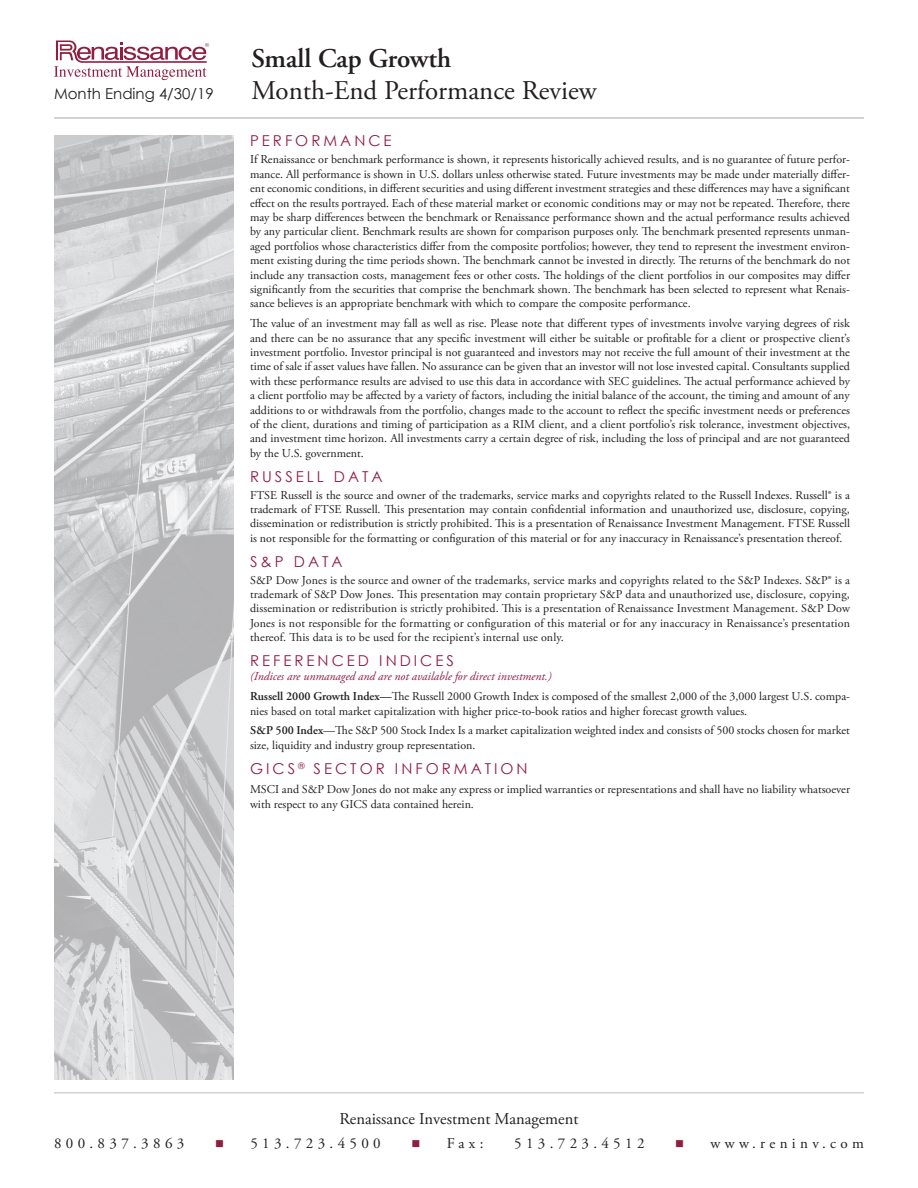
<style>
.page{position:relative;width:918px;height:1188px;background:#fff}
.page>*{position:absolute;margin:0;border:0;box-sizing:border-box;transform-origin:0 0}
.t1{font:27px "Adobe Garamond Pro";color:#231f20}
.t2{font:600 27px "Adobe Garamond Pro";color:#231f20}
.t3{font:16.5px "Adobe Garamond Pro";color:#231f20}
.Disclosures{font:15px "Century Gothic";letter-spacing:.2em;color:#8f1f40}
.t4{font:15px "Adobe Garamond Pro";letter-spacing:.29em;color:#231f20}
.t5{font:15px "Century Gothic";color:#231f20}
.Disclosures-2{font:12px/14.4px "Adobe Garamond Pro";color:#231f20;text-align:justify}
.GIPS{font:12px/14.4px "Adobe Garamond Pro";color:#231f20}
.GIPS-2{font:italic 12px "Adobe Garamond Pro";color:#8f1f40}
.s1{font-weight:600}
.s2{color:#8f1f40}
</style>
<div class="page">
<svg style="left:54px;top:40px;width:155px;height:40px"></svg>
<hr style="left:54px;top:117px;width:810px;height:2px;background:#c5c6c8">
<hr style="left:54px;top:1092px;width:810px;height:2px;background:#d2d3d5">
<img style="left:54px;top:135px;width:180px;height:945px">
<h1 class="t2" style="left:252px;top:43px;width:201px">Small Cap Growth</h1>
<p class="t5" style="left:54px;top:84px;width:161px">Month Ending 4/30/19</p>
<h1 class="t1" style="left:252px;top:75px;width:347px">Month-End Performance Review</h1>
<p class="Disclosures" style="left:250px;top:130px;width:143px">PERFORMANCE</p>
<p class="Disclosures-2" style="left:250px;top:153px;width:602px">If Renaissance or benchmark performance is shown, it represents historically achieved results, and is no guarantee of future perfor&shy;mance. All performance is shown in U.S. dollars unless otherwise stated. Future investments may be made under materially differ&shy;ent economic conditions, in different securities and using different investment strategies and these differences may have a significant effect on the results portrayed. Each of these material market or economic conditions may or may not be repeated. Therefore, there may be sharp differences between the benchmark or Renaissance performance shown and the actual performance results achieved by any particular client. Benchmark results are shown for comparison purposes only. The benchmark presented represents unman&shy;aged portfolios whose characteristics differ from the composite portfolios; however, they tend to represent the investment environ&shy;ment existing during the time periods shown. The benchmark cannot be invested in directly. The returns of the benchmark do not include any transaction costs, management fees or other costs. The holdings of the client portfolios in our composites may differ significantly from the securities that comprise the benchmark shown. The benchmark has been selected to represent what Renais&shy;sance believes is an appropriate benchmark with which to compare the composite performance.</p>
<p class="Disclosures-2" style="left:250px;top:317px;width:602px">The value of an investment may fall as well as rise. Please note that different types of investments involve varying degrees of risk and there can be no assurance that any specific investment will either be suitable or profitable for a client or prospective client’s investment portfolio. Investor principal is not guaranteed and investors may not receive the full amount of their investment at the time of sale if asset values have fallen. No assurance can be given that an investor will not lose invested capital. Consultants supplied with these performance results are advised to use this data in accordance with SEC guidelines. The actual performance achieved by a client portfolio may be affected by a variety of factors, including the initial balance of the account, the timing and amount of any additions to or withdrawals from the portfolio, changes made to the account to reflect the specific investment needs or preferences of the client, durations and timing of participation as a RIM client, and a client portfolio’s risk tolerance, investment objectives, and investment time horizon. All investments carry a certain degree of risk, including the loss of principal and are not guaranteed by the U.S. government.</p>
<p class="Disclosures" style="left:250px;top:466px;width:134px">RUSSELL DATA</p>
<p class="Disclosures-2" style="left:250px;top:488px;width:602px">FTSE Russell is the source and owner of the trademarks, service marks and copyrights related to the Russell Indexes. Russell® is a trademark of FTSE Russell. This presentation may contain confidential information and unauthorized use, disclosure, copying, dissemination or redistribution is strictly prohibited. This is a presentation of Renaissance Investment Management. FTSE Russell is not responsible for the formatting or configuration of this material or for any inaccuracy in Renaissance’s presentation thereof.</p>
<p class="Disclosures" style="left:250px;top:551px;width:94px">S&amp;P DATA</p>
<p class="Disclosures-2" style="left:250px;top:573px;width:602px">S&amp;P Dow Jones is the source and owner of the trademarks, service marks and copyrights related to the S&amp;P Indexes. S&amp;P® is a trademark of S&amp;P Dow Jones. This presentation may contain proprietary S&amp;P data and unauthorized use, disclosure, copying, dissemination or redistribution is strictly prohibited. This is a presentation of Renaissance Investment Management. S&amp;P Dow Jones is not responsible for the formatting or configuration of this material or for any inaccuracy in Renaissance’s presentation thereof. This data is to be used for the recipient’s internal use only.</p>
<p class="Disclosures" style="left:250px;top:650px;width:206px">REFERENCED INDICES</p>
<p class="GIPS-2" style="left:250px;top:669px;width:303px">(Indices are unmanaged and are not available for direct investment.)</p>
<p class="GIPS" style="left:250px;top:690px;width:601px"><span class="s1">Russell 2000 Growth Index—</span>The Russell 2000 Growth Index is composed of the smallest 2,000 of the 3,000 largest U.S. compa&shy;nies based on total market capitalization with higher price-to-book ratios and higher forecast growth values.</p>
<p class="Disclosures-2" style="left:250px;top:724px;width:601px"><span class="s1">S&amp;P 500 Index</span>—The S&amp;P 500 Stock Index Is a market capitalization weighted index and consists of 500 stocks chosen for market size, liquidity and industry group representation.</p>
<p class="Disclosures" style="left:250px;top:758px;width:279px">GICS <sup>®</sup> SECTOR INFORMATION</p>
<p class="Disclosures-2" style="left:250px;top:783px;width:602px">MSCI and S&amp;P Dow Jones do not make any express or implied warranties or representations and shall have no liability whatsoever with respect to any GICS data contained herein.</p>
<p class="t3" style="left:339px;top:1109px;width:241px">Renaissance Investment Management</p>
<p class="t4" style="left:54px;top:1134px;width:132px">800.837.3863</p>
<p class="t4" style="left:215px;top:1134px;width:167px"><span class="s2">■</span> 513.723.4500</p>
<p class="t4" style="left:411px;top:1134px;width:74px"><span class="s2">■</span> Fax:</p>
<p class="t4" style="left:514px;top:1134px;width:132px">513.723.4512</p>
<p class="t4" style="left:675px;top:1134px;width:190px"><span class="s2">■</span> www.reninv.com</p>
</div>
